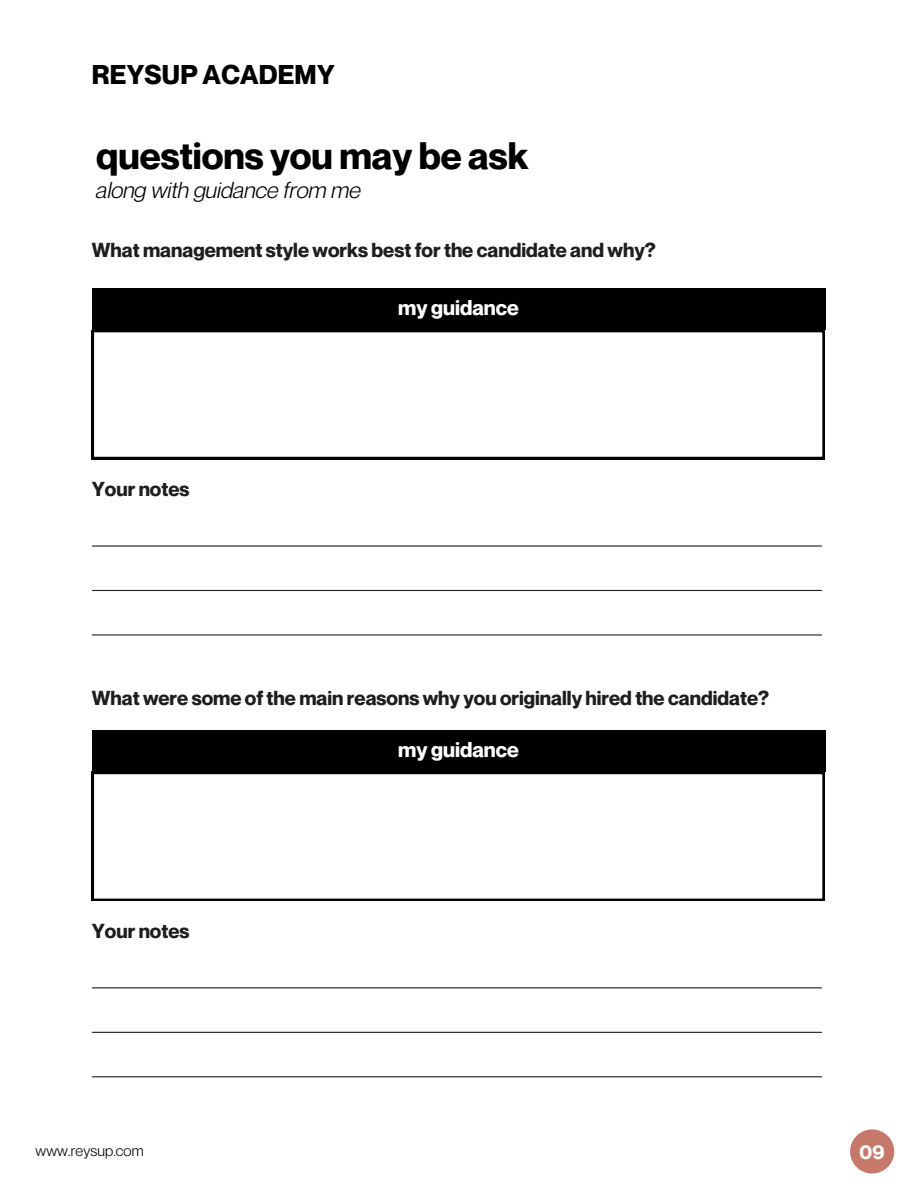
<style>
.page{position:relative;width:918px;height:1188px;background:#fff}
.page>*{position:absolute;margin:0;border:0;box-sizing:border-box;transform-origin:0 0}
.t1{font:700 37.5px "Neue Montreal";color:#000}
.t2{font:700 26.55px "Neue Montreal";letter-spacing:.01em;color:#000}
.t3{font:italic 22.5px "Neue Montreal";color:#000}
.t4{font:700 21px "Neue Montreal";color:#fff}
.t5{font:700 19.8px "Neue Montreal";color:#1e1e1e}
.t6{font:700 19.5px "Neue Montreal";color:#fff}
.t7{font:15px "Neue Montreal";letter-spacing:.01em;color:#000}
</style>
<div class="page">
<div style="left:850px;top:1129px;width:44px;height:45px;background:#c6796a;border-radius:50%"></div>
<div style="left:92px;top:288px;width:733px;height:42px;background:#000"></div>
<hr style="left:92px;top:545px;width:730px;height:2px;background:#1e1e1e">
<hr style="left:92px;top:590px;width:730px;height:1px;background:#1e1e1e">
<hr style="left:92px;top:634px;width:730px;height:2px;background:#1e1e1e">
<svg style="left:92px;top:330px;width:732px;height:129px"></svg>
<div style="left:92px;top:730px;width:733px;height:42px;background:#000"></div>
<hr style="left:92px;top:987px;width:730px;height:1px;background:#1e1e1e">
<hr style="left:92px;top:1032px;width:730px;height:1px;background:#1e1e1e">
<hr style="left:92px;top:1076px;width:730px;height:1px;background:#1e1e1e">
<svg style="left:92px;top:772px;width:732px;height:129px"></svg>
<h4 class="t2" style="left:92px;top:58px;width:244px">REYSUP ACADEMY</h4>
<h2 class="t1" style="left:96px;top:133px;width:434px">questions you may be ask</h2>
<h2 class="t3" style="left:96px;top:176px;width:266px">along with guidance from me</h2>
<h4 class="t5" style="left:92px;top:238px;width:565px">What management style works best for the candidate and why?</h4>
<h2 class="t5" style="left:92px;top:476px;width:99px">Your notes</h2>
<h2 class="t4" style="left:398px;top:295px;width:122px">my guidance</h2>
<h4 class="t5" style="left:92px;top:686px;width:679px">What were some of the main reasons why you originally hired the candidate?</h4>
<p class="t5" style="left:92px;top:918px;width:99px">Your notes</p>
<h2 class="t4" style="left:398px;top:737px;width:122px">my guidance</h2>
<h1 class="t7" style="left:35px;top:1141px;width:110px">www.reysup.com</h1>
<h3 class="t6" style="left:860px;top:1140px;width:26px">09</h3>
</div>
